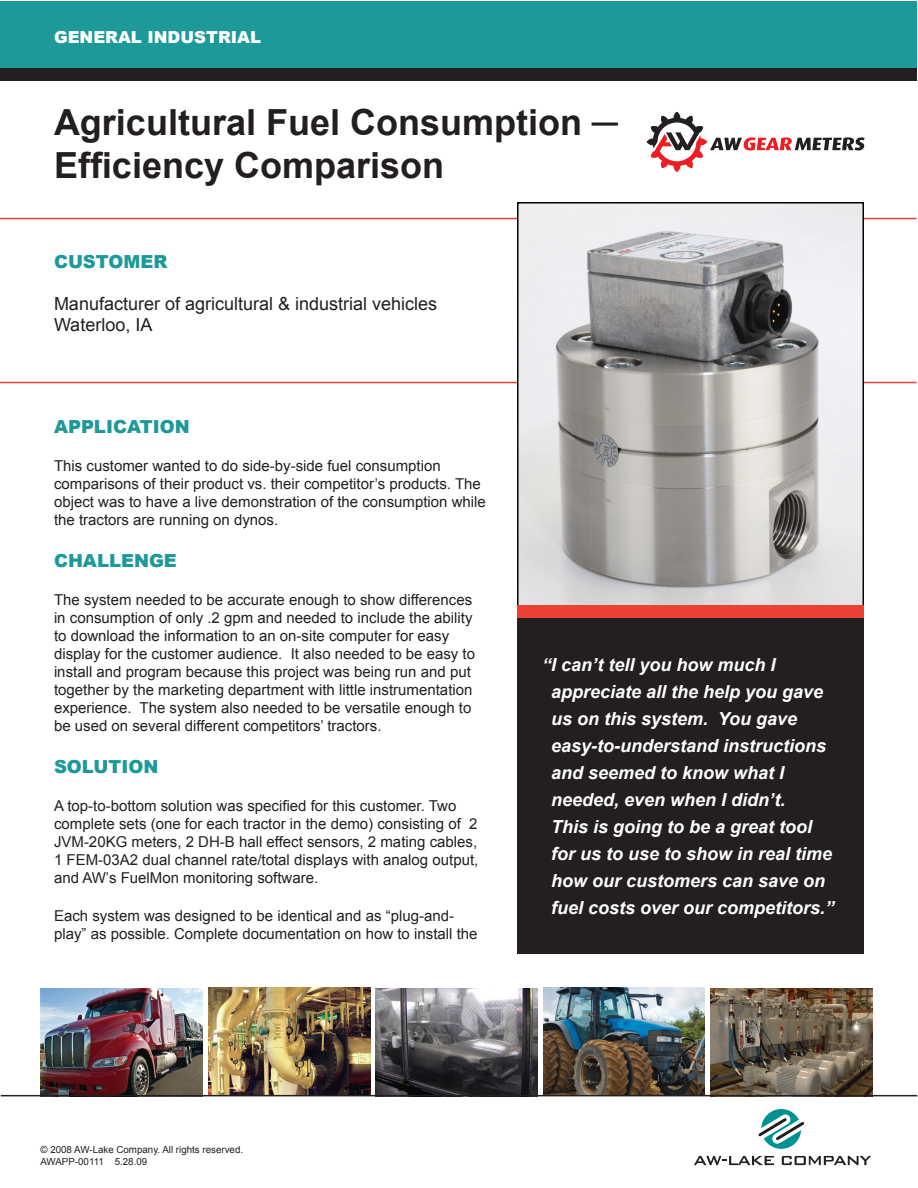
<style>
.page{position:relative;width:918px;height:1188px;background:#fff}
.page>*{position:absolute;margin:0;border:0;box-sizing:border-box;transform-origin:0 0}
.t1{font:700 36px/43.2px "Arial";color:#231f20}
.t2{font:italic 700 18px/27px "Arial";color:#fff}
.t3{font:18px/21.6px "Arial";color:#231f20}
.t4{font:900 18px "Arial";color:#1e9999}
.t5{font:900 16.5px "Arial";color:#fff}
.t6{font:15px/18px "Arial";color:#231f20}
.t7{font:9.75px/11.7px "Arial";color:#231f20}
</style>
<div class="page">
<div style="left:1px;top:1px;width:916px;height:69px;background:#1e9999"></div>
<div style="left:1px;top:68px;width:916px;height:13px;background:#231f20"></div>
<hr style="left:0;top:218px;width:916px;height:1px;background:#ee3f34">
<hr style="left:0;top:382px;width:916px;height:1px;background:#ee3f34">
<img style="left:40px;top:988px;width:162px;height:107px">
<img style="left:543px;top:988px;width:162px;height:107px">
<img style="left:208px;top:988px;width:162px;height:107px">
<img style="left:376px;top:988px;width:162px;height:107px">
<img style="left:710px;top:988px;width:162px;height:107px">
<div style="left:517px;top:607px;width:347px;height:347px;background:#231f20"></div>
<img style="left:520px;top:205px;width:341px;height:399px">
<div style="left:517px;top:202px;width:347px;height:405px;border:2px solid #040503"></div>
<hr style="left:1px;top:1095px;width:916px;height:1px;background:#231f20">
<div style="left:517px;top:605px;width:347px;height:13px;background:#ee3f34"></div>
<svg style="left:647px;top:112px;width:218px;height:60px"></svg>
<svg style="left:694px;top:1109px;width:177px;height:56px"></svg>
<p class="t5" style="left:54px;top:25px;width:209px">GENERAL INDUSTRIAL</p>
<h1 class="t1" style="left:54px;top:101px;width:565px">Agricultural Fuel Consumption ─<br>Efficiency Comparison</h1>
<p class="t4" style="left:54px;top:249px;width:115px">CUSTOMER</p>
<p class="t3" style="left:54px;top:293px;width:385px">Manufacturer of agricultural &amp; industrial vehicles<br>Waterloo, IA</p>
<p class="t4" style="left:54px;top:413px;width:137px">APPLICATION</p>
<p class="t6" style="left:54px;top:457px;width:433px">This customer wanted to do side-by-side fuel consumption comparisons of their product vs. their competitor’s products. The object was to have a live demonstration of the consumption while the tractors are running on dynos.</p>
<p class="t4" style="left:54px;top:547px;width:124px">CHALLENGE</p>
<p class="t6" style="left:54px;top:591px;width:423px">The system needed to be accurate enough to show differences in consumption of only .2 gpm and needed to include the ability to download the information to an on-site computer for easy display for the customer audience. It also needed to be easy to install and program because this project was being run and put together by the marketing department with little instrumentation experience. The system also needed to be versatile enough to be used on several different competitors’ tractors.</p>
<p class="t4" style="left:54px;top:753px;width:106px">SOLUTION</p>
<p class="t6" style="left:54px;top:797px;width:426px">A top-to-bottom solution was specified for this customer. Two complete sets (one for each tractor in the demo) consisting of 2<br>JVM-20KG meters, 2 DH-B hall effect sensors, 2 mating cables, 1 FEM-03A2 dual channel rate/total displays with analog output, and AW’s FuelMon monitoring software.</p>
<p class="t6" style="left:54px;top:907px;width:425px">Each system was designed to be identical and as “plug-and&shy;play” as possible. Complete documentation on how to install the</p>
<p class="t2" style="left:551px;top:652px;width:285px;text-indent:-9px">“I can’t tell you how much I appreciate all the help you gave us on this system. You gave easy-to-understand instructions and seemed to know what I needed, even when I didn’t.<br>This is going to be a great tool for us to use to show in real time how our customers can save on fuel costs over our competitors.”</p>
<p class="t7" style="left:40px;top:1144px;width:204px">© 2008 AW-Lake Company. All rights reserved.<br>AWAPP-00111 5.28.09</p>
</div>
